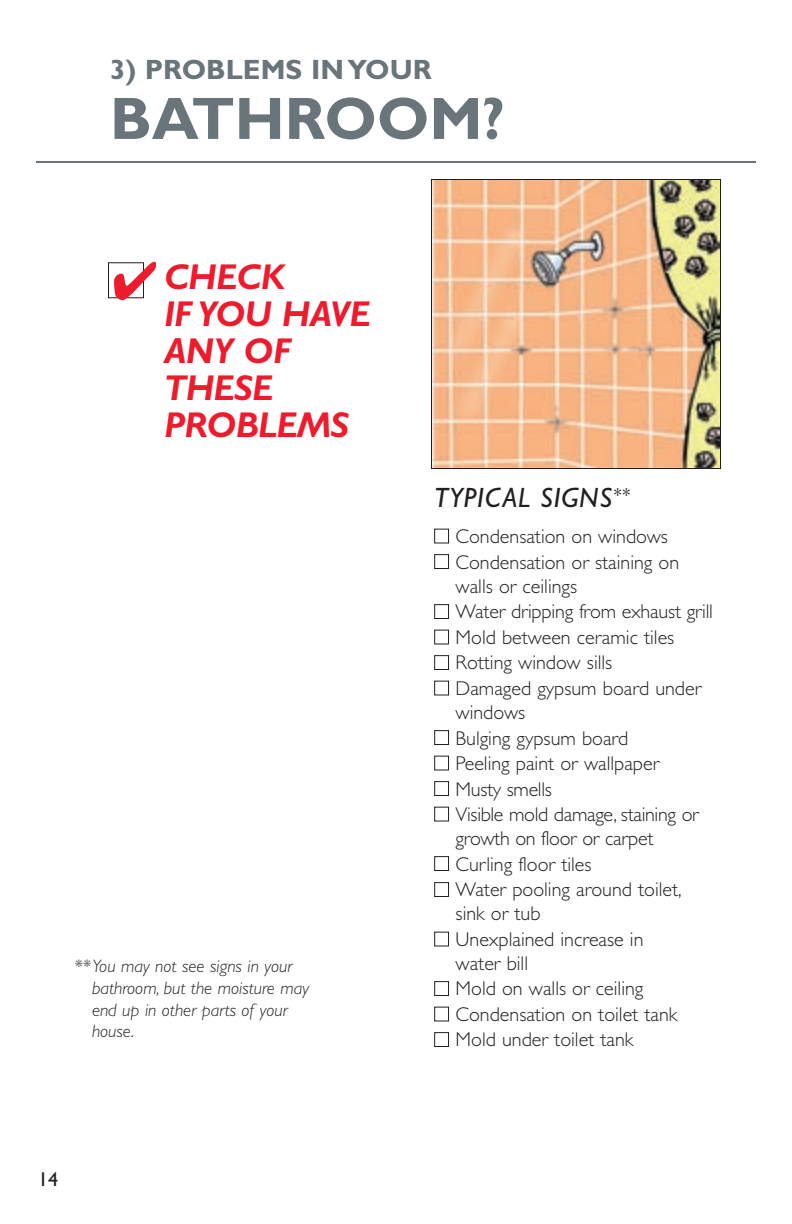
<style>
.page{position:relative;width:792px;height:1224px;background:#fff}
.page>*{position:absolute;margin:0;border:0;box-sizing:border-box;transform-origin:0 0}
.t1{font:700 60px "Gill Sans Std";color:#6a747b}
.t2{font:italic 700 36px/37px "Gill Sans Std";letter-spacing:-.015em;color:#ee1b2c}
.t3{font:700 28px "Gill Sans Std";color:#6a747b}
.t4{font:italic 28px "Gill Sans Std";letter-spacing:.03em;color:#231f20}
.t5{font:300 20px/24px "Gill Sans Std";color:#231f20}
.t6{font:20px "Gill Sans Std";color:#231f20}
.t7{font:italic 300 18px/21.6px "Gill Sans Std";color:#231f20}
.s1{color:#fff}
</style>
<div class="page">
<img style="left:433px;top:181px;width:286px;height:286px">
<div style="left:431px;top:179px;width:290px;height:290px;border:1px solid #231f20"></div>
<div style="left:108px;top:262px;width:36px;height:36px;border:1px solid #231f20"></div>
<hr style="left:36px;top:161px;width:720px;height:2px;background:#6a747b">
<h3 class="t3" style="left:110px;top:59px;width:323px">3) PROBLEMS IN YOUR</h3>
<h1 class="t1" style="left:110px;top:96px;width:396px">BATHROOM?</h1>
<h2 class="t2" style="left:164px;top:262px;width:208px;text-indent:-52px">✔ CHECK<br>IF YOU HAVE<br>ANY OF<br>THESE<br>PROBLEMS</h2>
<p class="t7" style="left:92px;top:957px;width:219px;text-indent:-18px">**You may not see signs in your bathroom, but the moisture may end up in other parts of your house.</p>
<h3 class="t4" style="left:434px;top:487px;width:197px">TYPICAL SIGNS<sup>**</sup></h3>
<p class="t5" style="left:434px;top:526px;width:235px"><span class="s1">■</span> Condensation on windows</p>
<p class="t5" style="left:456px;top:552px;width:225px;text-indent:-22px"><span class="s1">■</span> Condensation or staining on walls or ceilings</p>
<p class="t5" style="left:434px;top:601px;width:281px"><span class="s1">■</span> Water dripping from exhaust grill</p>
<p class="t5" style="left:434px;top:627px;width:242px"><span class="s1">■</span> Mold between ceramic tiles</p>
<p class="t5" style="left:434px;top:653px;width:180px"><span class="s1">■</span> Rotting window sills</p>
<p class="t5" style="left:456px;top:678px;width:247px;text-indent:-22px"><span class="s1">■</span> Damaged gypsum board under windows</p>
<p class="t5" style="left:434px;top:728px;width:196px"><span class="s1">■</span> Bulging gypsum board</p>
<p class="t5" style="left:434px;top:753px;width:227px"><span class="s1">■</span> Peeling paint or wallpaper</p>
<p class="t5" style="left:434px;top:779px;width:119px"><span class="s1">■</span> Musty smells</p>
<p class="t5" style="left:456px;top:804px;width:245px;text-indent:-22px"><span class="s1">■</span> Visible mold damage, staining or growth on floor or carpet</p>
<p class="t5" style="left:434px;top:854px;width:159px"><span class="s1">■</span> Curling floor tiles</p>
<p class="t5" style="left:456px;top:879px;width:228px;text-indent:-22px"><span class="s1">■</span> Water pooling around toilet, sink or tub</p>
<p class="t5" style="left:456px;top:929px;width:189px;text-indent:-22px"><span class="s1">■</span> Unexplained increase in water bill</p>
<p class="t5" style="left:434px;top:979px;width:211px"><span class="s1">■</span> Mold on walls or ceiling</p>
<p class="t5" style="left:434px;top:1004px;width:245px"><span class="s1">■</span> Condensation on toilet tank</p>
<p class="t5" style="left:434px;top:1030px;width:201px"><span class="s1">■</span> Mold under toilet tank</p>
<p class="t6" style="left:38px;top:1171px;width:21px">14</p>
</div>
